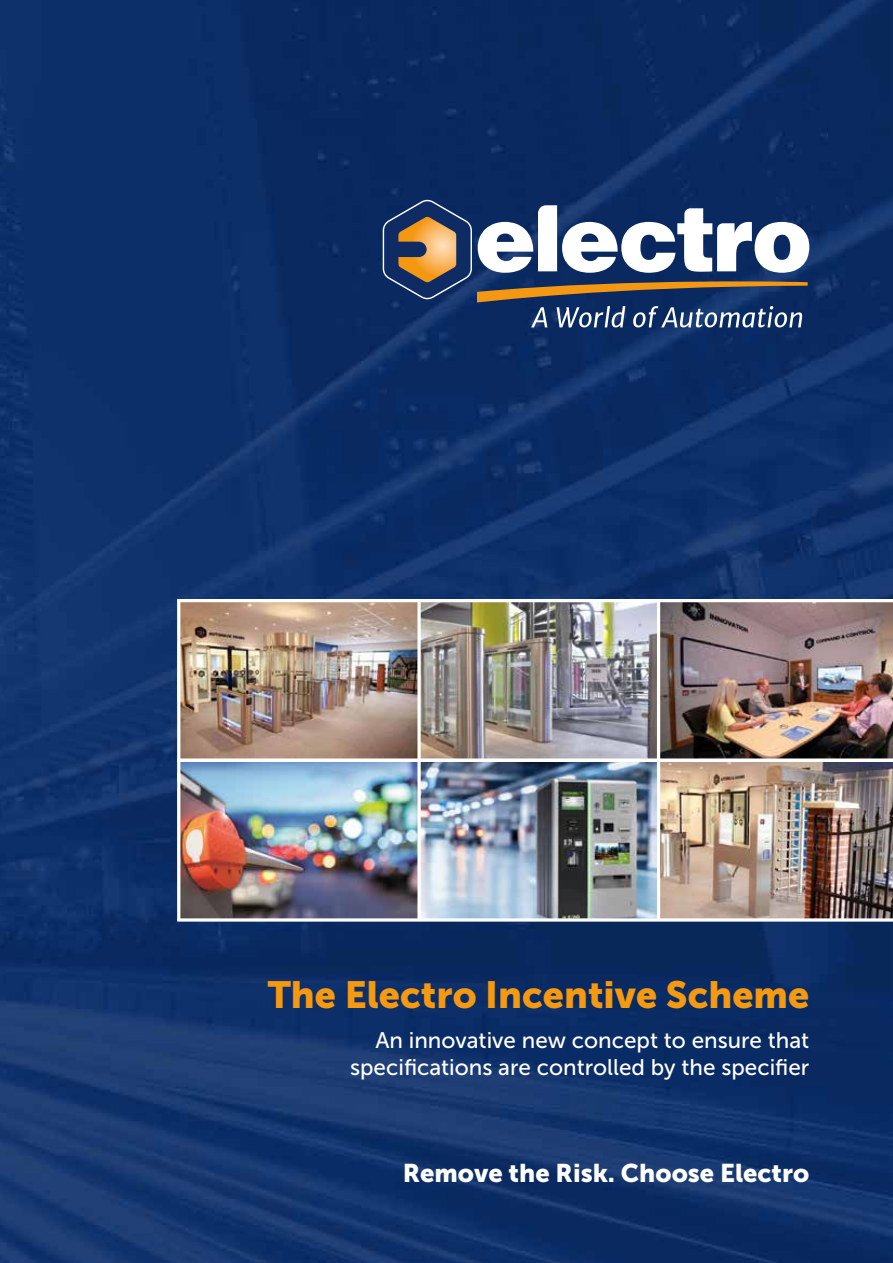
<style>
.page{position:relative;width:893px;height:1263px;background:#fff}
.page>*{position:absolute;margin:0;border:0;box-sizing:border-box;transform-origin:0 0}
.t1{font:37.65px "Museo Sans 900";color:#f59911}
.t2{font:25.5px "Museo Sans 900";color:#fff}
.t3{font:22.5px/27px "Museo Sans 500";color:#fff;text-align:right}
</style>
<div class="page">
<img style="left:0;top:0;width:893px;height:1263px">
<svg style="left:383px;top:200px;width:426px;height:127px"></svg>
<img style="left:180px;top:602px;width:713px;height:316px">
<svg style="left:177px;top:918px;width:716px;height:4px"></svg>
<hr style="left:177px;top:759px;width:716px;height:3px;background:#fff">
<hr style="left:177px;top:599px;width:716px;height:3px;background:#fff">
<hr style="left:177px;top:760px;width:3px;height:160px;background:#fff">
<hr style="left:177px;top:601px;width:3px;height:159px;background:#fff">
<svg style="left:417px;top:762px;width:4px;height:158px"></svg>
<svg style="left:417px;top:602px;width:4px;height:157px"></svg>
<hr style="left:657px;top:760px;width:3px;height:160px;background:#fff">
<hr style="left:657px;top:601px;width:3px;height:159px;background:#fff">
<h1 class="t1" style="left:268px;top:973px;width:543px">The Electro Incentive Scheme</h1>
<p class="t3" style="left:350px;top:1026px;width:461px">An innovative new concept to ensure that specifications are controlled by the specifier</p>
<p class="t2" style="left:403px;top:1159px;width:408px">Remove the Risk. Choose Electro</p>
</div>
